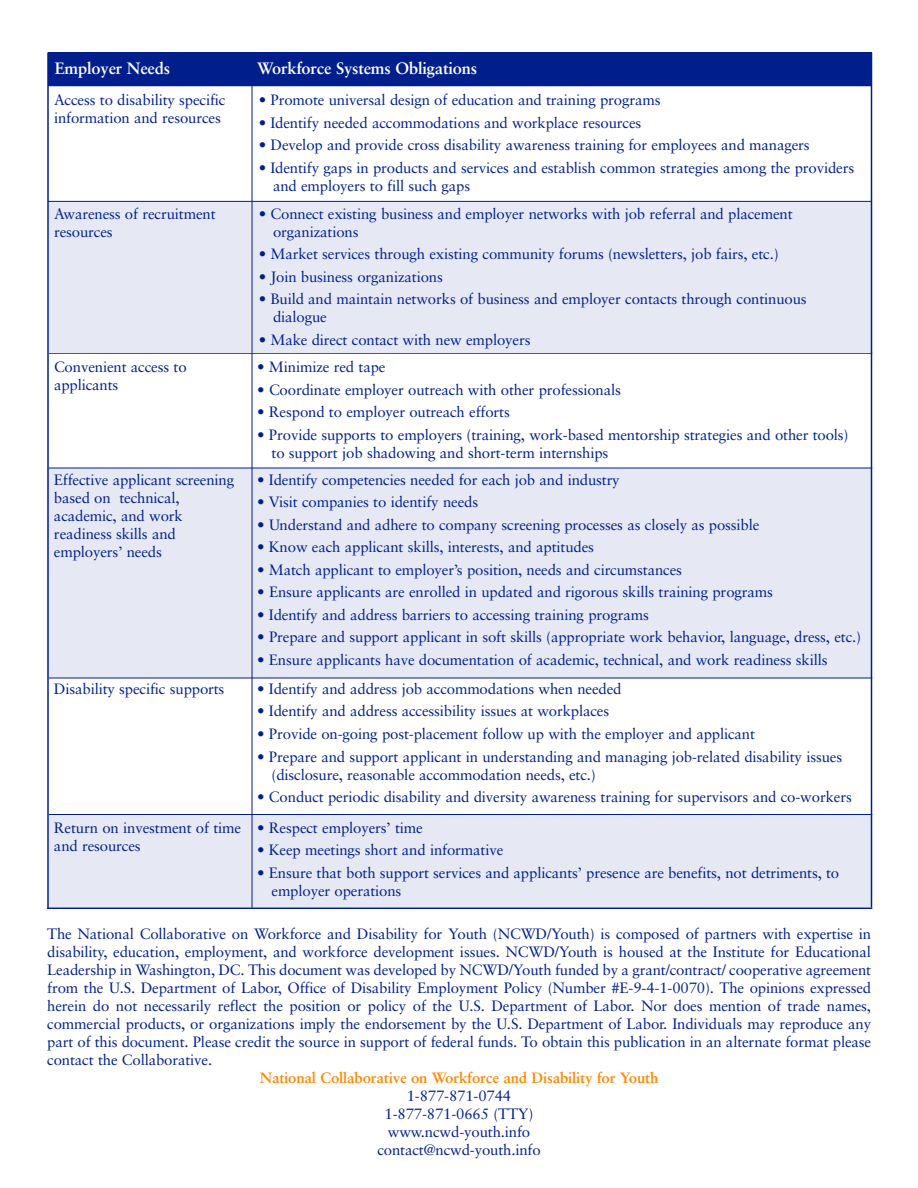
<style>
.page{position:relative;width:918px;height:1188px;background:#fff}
.page>*{position:absolute;margin:0;border:0;box-sizing:border-box;transform-origin:0 0}
.t1{font:700 16.5px "Sabon";letter-spacing:-.01em;color:#fff}
.t2{font:15px/18px "Sabon";letter-spacing:-.01em;color:#001f8d}
.t3{font:700 15px "Sabon";letter-spacing:-.01em;color:#f80}
</style>
<div class="page">
<div style="left:47px;top:468px;width:825px;height:210px;background:#e6e9f4"></div>
<div style="left:49px;top:814px;width:823px;height:94px;background:#e6e9f4"></div>
<hr style="left:49px;top:353px;width:823px;height:1px;background:#001f8d">
<hr style="left:49px;top:468px;width:823px;height:1px;background:#001f8d">
<hr style="left:49px;top:678px;width:823px;height:1px;background:#001f8d">
<hr style="left:49px;top:814px;width:823px;height:1px;background:#001f8d">
<hr style="left:47px;top:908px;width:825px;height:1px;background:#001f8d">
<div style="left:49px;top:201px;width:823px;height:152px;background:#e6e9f4"></div>
<hr style="left:47px;top:53px;width:2px;height:856px;background:#001f8d">
<hr style="left:252px;top:53px;width:1px;height:855px;background:#001f8d">
<hr style="left:871px;top:52px;width:1px;height:856px;background:#001f8d">
<hr style="left:48px;top:85px;width:824px;height:1px;background:#001f8d">
<hr style="left:48px;top:201px;width:824px;height:1px;background:#001f8d">
<div style="left:48px;top:53px;width:824px;height:32px;background:#001f8d"></div>
<p class="t1" style="left:55px;top:61px;width:117px">Employer Needs</p>
<p class="t1" style="left:257px;top:61px;width:221px">Workforce Systems Obligations</p>
<p class="t2" style="left:54px;top:92px;width:173px">Access to disability specific information and resources</p>
<p class="t2" style="left:259px;top:92px;width:403px">• Promote universal design of education and training programs</p>
<p class="t2" style="left:259px;top:115px;width:384px">• Identify needed accommodations and workplace resources</p>
<p class="t2" style="left:259px;top:137px;width:553px">• Develop and provide cross disability awareness training for employees and managers</p>
<p class="t2" style="left:273px;top:160px;width:583px;text-indent:-14px">• Identify gaps in products and services and establish common strategies among the providers and employers to fill such gaps</p>
<p class="t2" style="left:54px;top:206px;width:163px">Awareness of recruitment resources</p>
<p class="t2" style="left:273px;top:206px;width:521px;text-indent:-14px">• Connect existing business and employer networks with job referral and placement organizations</p>
<p class="t2" style="left:259px;top:246px;width:521px">• Market services through existing community forums (newsletters, job fairs, etc.)</p>
<p class="t2" style="left:259px;top:269px;width:186px">• Join business organizations</p>
<p class="t2" style="left:273px;top:291px;width:535px;text-indent:-14px">• Build and maintain networks of business and employer contacts through continuous dialogue</p>
<p class="t2" style="left:259px;top:332px;width:273px">• Make direct contact with new employers</p>
<p class="t2" style="left:54px;top:359px;width:134px">Convenient access to applicants</p>
<p class="t2" style="left:257px;top:359px;width:130px">• Minimize red tape</p>
<p class="t2" style="left:257px;top:382px;width:365px">• Coordinate employer outreach with other professionals</p>
<p class="t2" style="left:257px;top:404px;width:254px">• Respond to employer outreach efforts</p>
<p class="t2" style="left:272px;top:427px;width:579px;text-indent:-14px">• Provide supports to employers (training, work-based mentorship strategies and other tools) to support job shadowing and short-term internships</p>
<p class="t2" style="left:54px;top:472px;width:182px">Effective applicant screening based on technical, academic, and work readiness skills and employers’ needs</p>
<p class="t2" style="left:257px;top:472px;width:364px">• Identify competencies needed for each job and industry</p>
<p class="t2" style="left:257px;top:494px;width:222px">• Visit companies to identify needs</p>
<p class="t2" style="left:257px;top:517px;width:504px">• Understand and adhere to company screening processes as closely as possible</p>
<p class="t2" style="left:257px;top:539px;width:338px">• Know each applicant skills, interests, and aptitudes</p>
<p class="t2" style="left:257px;top:562px;width:426px">• Match applicant to employer’s position, needs and circumstances</p>
<p class="t2" style="left:257px;top:584px;width:517px">• Ensure applicants are enrolled in updated and rigorous skills training programs</p>
<p class="t2" style="left:257px;top:607px;width:393px">• Identify and address barriers to accessing training programs</p>
<p class="t2" style="left:257px;top:629px;width:605px">• Prepare and support applicant in soft skills (appropriate work behavior, language, dress, etc.)</p>
<p class="t2" style="left:257px;top:652px;width:572px">• Ensure applicants have documentation of academic, technical, and work readiness skills</p>
<p class="t2" style="left:54px;top:681px;width:172px">Disability specific supports</p>
<p class="t2" style="left:257px;top:681px;width:366px">• Identify and address job accommodations when needed</p>
<p class="t2" style="left:257px;top:703px;width:354px">• Identify and address accessibility issues at workplaces</p>
<p class="t2" style="left:257px;top:726px;width:499px">• Provide on-going post-placement follow up with the employer and applicant</p>
<p class="t2" style="left:272px;top:749px;width:572px;text-indent:-14px">• Prepare and support applicant in understanding and managing job-related disability issues (disclosure, reasonable accommodation needs, etc.)</p>
<p class="t2" style="left:257px;top:789px;width:596px">• Conduct periodic disability and diversity awareness training for supervisors and co-workers</p>
<p class="t2" style="left:54px;top:820px;width:189px">Return on investment of time and resources</p>
<p class="t2" style="left:257px;top:820px;width:167px">• Respect employers’ time</p>
<p class="t2" style="left:257px;top:842px;width:248px">• Keep meetings short and informative</p>
<p class="t2" style="left:272px;top:865px;width:569px;text-indent:-14px">• Ensure that both support services and applicants’ presence are benefits, not detriments, to employer operations</p>
<p class="t2" style="left:47px;top:926px;width:826px;text-align:justify">The National Collaborative on Workforce and Disability for Youth (NCWD/Youth) is composed of partners with expertise in disability, education, employment, and workforce development issues. NCWD/Youth is housed at the Institute for Educational Leadership in Washington, DC. This document was developed by NCWD/Youth funded by a grant/contract/ cooperative agreement from the U.S. Department of Labor, Office of Disability Employment Policy (Number #E-9-4-1-0070). The opinions expressed herein do not necessarily reflect the position or policy of the U.S. Department of Labor. Nor does mention of trade names, commercial products, or organizations imply the endorsement by the U.S. Department of Labor. Individuals may reproduce any part of this document. Please credit the source in support of federal funds. To obtain this publication in an alternate format please contact the Collaborative.</p>
<p class="t3" style="left:260px;top:1072px;width:400px">National Collaborative on Workforce and Disability for Youth</p>
<p class="t2" style="left:377px;top:1088px;width:165px;text-align:center">1-877-871-0744<br>1-877-871-0665 (TTY) www.ncwd-youth.info contact@ncwd-youth.info</p>
</div>
